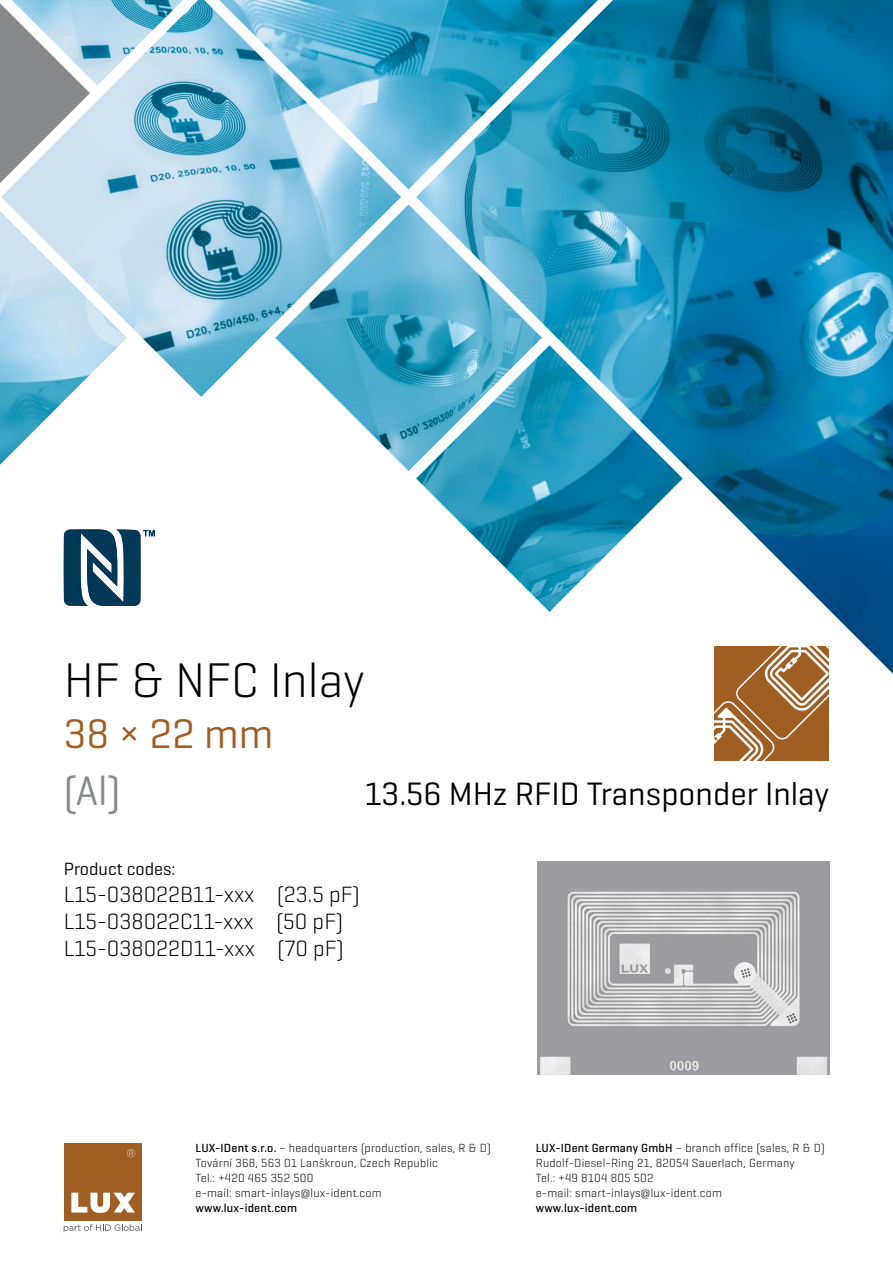
<style>
.page{position:relative;width:893px;height:1263px;background:#fff}
.page>*{position:absolute;margin:0;border:0;box-sizing:border-box;transform-origin:0 0}
.t1{font:300 49.5px "Geogrotesque";color:#000}
.t2{font:42px "Geogrotesque";color:#a15e23}
.t3{font:42px "Geogrotesque";color:#87888a}
.t4{font:33px "Geogrotesque";color:#000}
.t5{font:300 22.5px/27px "Geogrotesque";color:#000}
.t6{font:18px "Geogrotesque";color:#000}
.t7{font:300 12px/15px "Geogrotesque";letter-spacing:.02em;color:#000}
.t8{font:500 12px "Geogrotesque";letter-spacing:.02em;color:#000}
.s1{font-weight:500}
</style>
<div class="page">
<img style="left:0;top:0;width:893px;height:674px">
<img style="left:537px;top:861px;width:292px;height:214px">
<svg style="left:714px;top:646px;width:115px;height:115px;background:#b07948"></svg>
<svg style="left:64px;top:529px;width:91px;height:77px"></svg>
<div style="left:64px;top:1143px;width:77px;height:77px;background:#a15e23"></div>
<svg style="left:127px;top:1149px;width:8px;height:8px"></svg>
<svg style="left:71px;top:1193px;width:64px;height:20px"></svg>
<svg style="left:64px;top:1224px;width:78px;height:8px"></svg>
<h1 class="t1" style="left:64px;top:649px;width:303px">HF &amp; NFC Inlay</h1>
<h2 class="t2" style="left:64px;top:707px;width:211px">38 × 22 mm</h2>
<h2 class="t3" style="left:64px;top:765px;width:58px">(Al)</h2>
<h3 class="t4" style="left:365px;top:774px;width:466px">13.56 MHz RFID Transponder Inlay</h3>
<h3 class="t6" style="left:64px;top:857px;width:113px">Product codes:</h3>
<h3 class="t5" style="left:64px;top:880px;width:297px">L15-038022B11-xxx (23.5 pF)<br>L15-038022C11-xxx (50 pF)<br>L15-038022D11-xxx (70 pF)</h3>
<p class="t7" style="left:196px;top:1140px;width:297px"><span class="s1">LUX-IDent s.r.o.</span> – headquarters (production, sales, R &amp; D)<br>Tovární 368, 563 01 Lanškroun, Czech Republic<br>Tel.: +420 465 352 500<br>e-mail: smart-inlays@lux-ident.com</p>
<p class="t8" style="left:196px;top:1200px;width:103px">www.lux-ident.com</p>
<p class="t7" style="left:536px;top:1140px;width:290px"><span class="s1">LUX-IDent Germany GmbH</span> – branch office (sales, R &amp; D)<br>Rudolf-Diesel-Ring 21, 82054 Sauerlach, Germany<br>Tel.: +49 8104 805 502<br>e-mail: smart-inlays@lux-ident.com</p>
<p class="t8" style="left:536px;top:1200px;width:103px">www.lux-ident.com</p>
</div>
